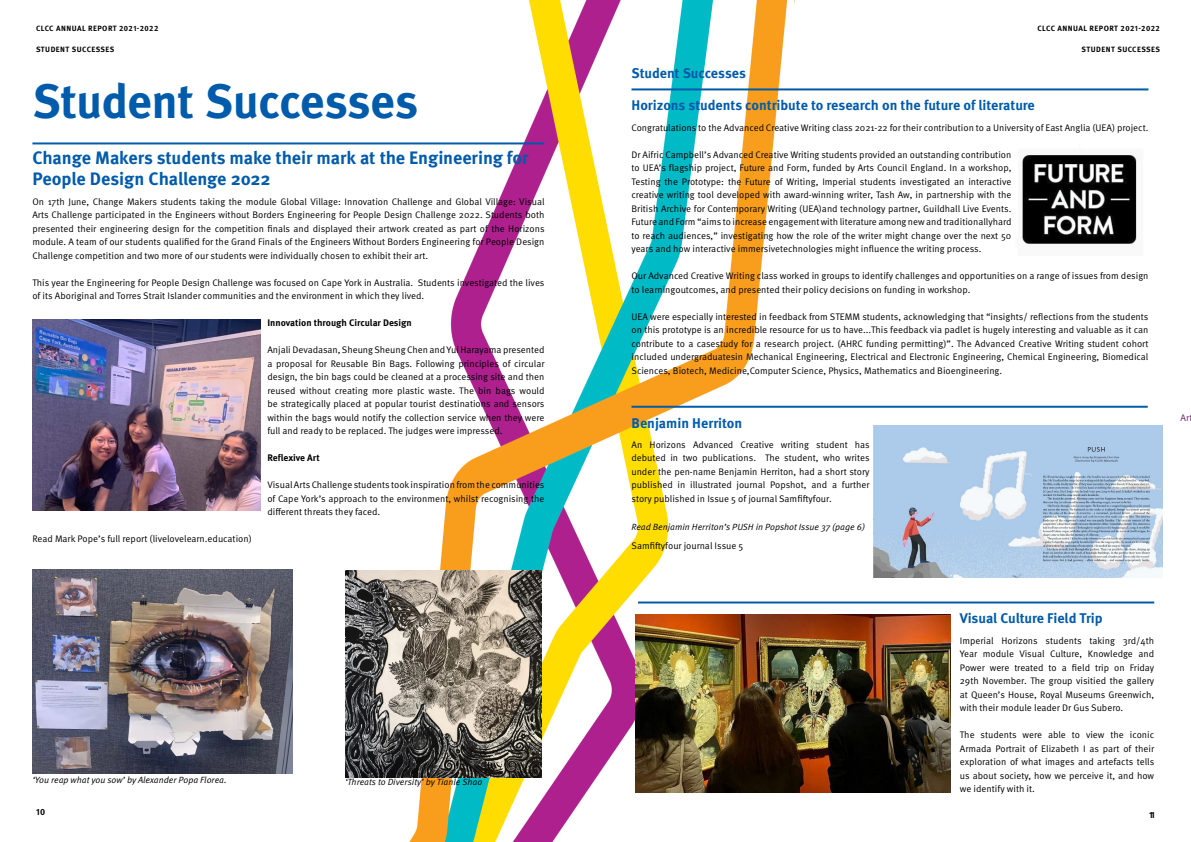
<style>
.page{position:relative;width:1191px;height:842px;background:#fff}
.page>*{position:absolute;margin:0;border:0;box-sizing:border-box;transform-origin:0 0}
.t1{font:700 48px "Meta OT";letter-spacing:-.01em;color:#005baa}
.t2{font:700 18px/20.2px "Meta OT";letter-spacing:-.01em;color:#005baa}
.t3{font:700 14px "Meta OT";letter-spacing:-.005em;color:#005baa}
.t4{font:9.5px/13.5px "Meta OT Norm";color:#000;text-align:justify}
.t5{font:700 9.5px "Meta OT";letter-spacing:-.005em;color:#000}
.t6{font:9.5px "Meta OT Norm";color:#72216d}
.t7{font:9px "Meta OT Norm Ita";color:#000}
.t8{font:700 9px "Meta OT";color:#000}
.t9{font:700 7.6px "Meta OT";letter-spacing:.055em;color:#000}
</style>
<div class="page">
<img style="left:394px;top:0;width:399px;height:842px">
<hr style="left:32px;top:142px;width:512px;height:2px;background:#005baa">
<hr style="left:631px;top:88px;width:517px;height:2px;background:#005baa">
<img style="left:32px;top:320px;width:228px;height:190px">
<img style="left:873px;top:426px;width:289px;height:152px">
<img style="left:32px;top:569px;width:260px;height:205px">
<img style="left:345px;top:571px;width:196px;height:206px">
<img style="left:1022px;top:155px;width:115px;height:89px">
<hr style="left:631px;top:406px;width:516px;height:2px;background:#005baa">
<hr style="left:638px;top:601px;width:516px;height:2px;background:#005baa">
<img style="left:635px;top:615px;width:315px;height:177px">
<p class="t9" style="left:36px;top:24px;width:124px">CLCC ANNUAL REPORT 2021-2022</p>
<p class="t9" style="left:1037px;top:24px;width:124px">CLCC ANNUAL REPORT 2021-2022</p>
<p class="t9" style="left:36px;top:44px;width:80px">student successes</p>
<p class="t9" style="left:1081px;top:44px;width:80px">Student Successes</p>
<h1 class="t1" style="left:32px;top:71px;width:387px">Student Successes</h1>
<h2 class="t2" style="left:32px;top:148px;width:497px">Change Makers students make their mark at the Engineering for<br>People Design Challenge 2022</h2>
<p class="t4" style="left:32px;top:195px;width:513px">On 17th June, Change Makers students taking the module Global Village: Innovation Challenge and Global Village: Visual Arts Challenge participated in the Engineers without Borders Engineering for People Design Challenge 2022. Students both presented their engineering design for the competition finals and displayed their artwork created as part of the Horizons module. A team of our students qualified for the Grand Finals of the Engineers Without Borders Engineering for People Design Challenge competition and two more of our students were individually chosen to exhibit their art.</p>
<p class="t4" style="left:32px;top:276px;width:513px">This year the Engineering for People Design Challenge was focused on Cape York in Australia. Students investigated the lives of its Aboriginal and Torres Strait Islander communities and the environment in which they lived.</p>
<p class="t5" style="left:267px;top:317px;width:146px">Innovation through Circular Design</p>
<p class="t4" style="left:267px;top:343px;width:279px">Anjali Devadasan, Sheung Sheung Chen and Yui Harayama presented a proposal for Reusable Bin Bags. Following principles of circular design, the bin bags could be cleaned at a processing site and then reused without creating more plastic waste. The bin bags would be strategically placed at popular tourist destinations and sensors within the bags would notify the collection service when they were full and ready to be replaced. The judges were impressed.</p>
<p class="t5" style="left:267px;top:452px;width:54px">Reflexive Art</p>
<p class="t4" style="left:267px;top:478px;width:279px">Visual Arts Challenge students took inspiration from the communities of Cape York’s approach to the environment, whilst recognising the different threats they faced.</p>
<p class="t4" style="left:32px;top:532px;width:221px">Read Mark Pope’s full report (livelovelearn.education)</p>
<h3 class="t3" style="left:631px;top:64px;width:116px">Student Successes</h3>
<h3 class="t3" style="left:631px;top:97px;width:405px">Horizons students contribute to research on the future of literature</h3>
<p class="t4" style="left:631px;top:121px;width:518px">Congratulations to the Advanced Creative Writing class 2021-22 for their contribution to a University of East Anglia (UEA) project.</p>
<p class="t4" style="left:631px;top:148px;width:381px">Dr Aifric Campbell’s Advanced Creative Writing students provided an outstanding contribution to UEA’s flagship project, Future and Form, funded by Arts Council England. In a workshop, Testing the Prototype: the Future of Writing, Imperial students investigated an interactive creative writing tool developed with award-winning writer, Tash Aw, in partnership with the British Archive for Contemporary Writing (UEA)and technology partner, Guildhall Live Events.<br>Future and Form “aims to increase engagement with literature among new and traditionallyhard to reach audiences,” investigating how the role of the writer might change over the next 50 years and how interactive immersivetechnologies might influence the writing process.</p>
<p class="t4" style="left:631px;top:269px;width:518px">Our Advanced Creative Writing class worked in groups to identify challenges and opportunities on a range of issues from design to learningoutcomes, and presented their policy decisions on funding in workshop.</p>
<p class="t4" style="left:631px;top:310px;width:518px">UEA were especially interested in feedback from STEMM students, acknowledging that “insights/ reflections from the students on this prototype is an incredible resource for us to have...This feedback via padlet is hugely interesting and valuable as it can contribute to a casestudy for a research project. (AHRC funding permitting)”. The Advanced Creative Writing student cohort included undergraduatesin Mechanical Engineering, Electrical and Electronic Engineering, Chemical Engineering, Biomedical Sciences, Biotech, Medicine,Computer Science, Physics, Mathematics and Bioengineering.</p>
<h3 class="t3" style="left:631px;top:414px;width:112px">Benjamin Herriton</h3>
<p class="t4" style="left:631px;top:438px;width:240px">An Horizons Advanced Creative writing student has debuted in two publications. The student, who writes under the pen-name Benjamin Herriton, had a short story published in illustrated journal Popshot, and a further story published in Issue 5 of journal Samfiftyfour.</p>
<p class="t7" style="left:631px;top:521px;width:235px">Read Benjamin Herriton’s PUSH in Popshot Issue 37 (page 6)</p>
<p class="t4" style="left:631px;top:539px;width:113px">Samfiftyfour journal Issue 5</p>
<p class="t6" style="left:1180px;top:412px;width:13px">Art</p>
<p class="t7" style="left:32px;top:775px;width:196px">‘You reap what you sow’ by Alexander Popa Florea.</p>
<p class="t7" style="left:345px;top:777px;width:139px">‘Threats to Diversity’ by Tianle Shao</p>
<p class="t8" style="left:36px;top:806px;width:11px">10</p>
<h3 class="t3" style="left:960px;top:610px;width:144px">Visual Culture Field Trip</h3>
<p class="t4" style="left:960px;top:634px;width:196px">Imperial Horizons students taking 3rd/4th Year module Visual Culture, Knowledge and Power were treated to a field trip on Friday 29th November. The group visitied the gallery at Queen’s House, Royal Museums Greenwich, with their module leader Dr Gus Subero.</p>
<p class="t4" style="left:960px;top:728px;width:196px">The students were able to view the iconic Armada Portrait of Elizabeth I as part of their exploration of what images and artefacts tells us about society, how we perceive it, and how we identify with it.</p>
<p class="t8" style="left:1149px;top:809px;width:7px">11</p>
</div>
